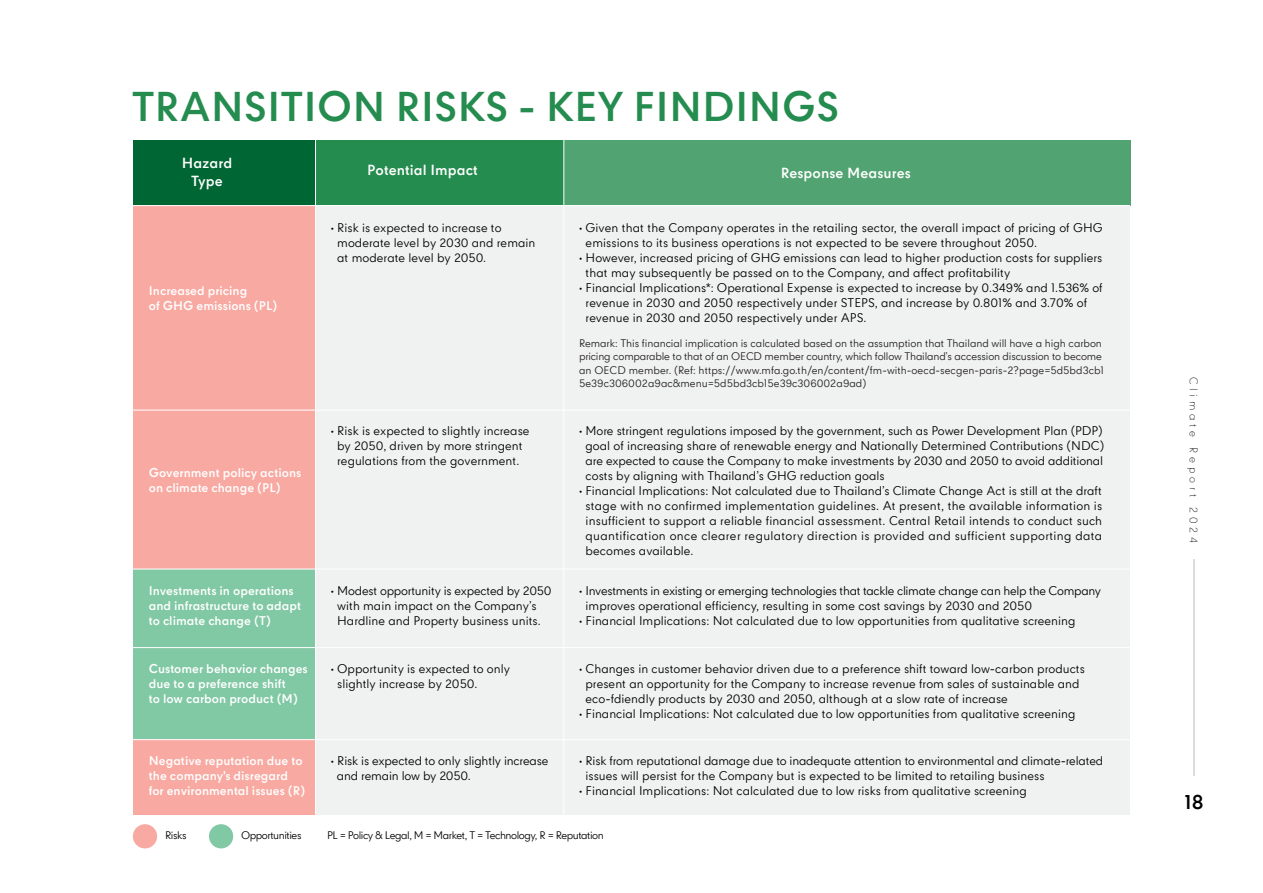
<style>
.page{position:relative;width:1263px;height:893px;background:#fff}
.page>*{position:absolute;margin:0;border:0;box-sizing:border-box;transform-origin:0 0}
.t1{font:700 39.75px "CPN";color:#258c4f}
.t2{font:700 19.5px "CPN";color:#000101}
.t3{font:700 13.95px/18px "CPN";letter-spacing:.005em;color:#fff;text-align:center}
.t4{font:12px/15px "CPN";color:#000}
.t5{font:700 12px/15px "CPN";color:#fff}
.t6{font:12px/15px "CPN";letter-spacing:-.03em;color:#000}
.t7{font:10.5px/13.5px "CPN";letter-spacing:-.01em;color:#231f20}
.t8{font:10.5px "CPN";letter-spacing:-.045em;color:#000}
.t9{font:300 10.5px "CPN";letter-spacing:.36em;color:#000101}
</style>
<div class="page">
<div style="left:315px;top:569px;width:815px;height:79px;background:#f0f1f1"></div>
<div style="left:133px;top:569px;width:183px;height:79px;background:#81c8a4"></div>
<div style="left:133px;top:140px;width:182px;height:66px;background:#063"></div>
<div style="left:315px;top:140px;width:249px;height:66px;background:#258c4f"></div>
<div style="left:564px;top:140px;width:566px;height:66px;background:#51a372"></div>
<div style="left:315px;top:206px;width:815px;height:204px;background:#f0f1f1"></div>
<div style="left:133px;top:206px;width:183px;height:204px;background:#f8a9a1"></div>
<div style="left:315px;top:410px;width:815px;height:159px;background:#f0f1f1"></div>
<div style="left:133px;top:410px;width:183px;height:159px;background:#f8a9a1"></div>
<div style="left:315px;top:648px;width:815px;height:92px;background:#f0f1f1"></div>
<div style="left:133px;top:648px;width:183px;height:92px;background:#81c8a4"></div>
<div style="left:315px;top:740px;width:815px;height:75px;background:#f0f1f1"></div>
<div style="left:133px;top:740px;width:183px;height:75px;background:#f8a9a1"></div>
<div style="left:133px;top:824px;width:24px;height:24px;background:#f8a9a1;border-radius:50%"></div>
<div style="left:209px;top:824px;width:24px;height:24px;background:#81c8a4;border-radius:50%"></div>
<hr style="left:315px;top:140px;width:1px;height:675px;background:#fff">
<hr style="left:563px;top:140px;width:1px;height:675px;background:#fff">
<hr style="left:132px;top:205px;width:998px;height:1px;background:#fff">
<hr style="left:132px;top:410px;width:998px;height:1px;background:#fff">
<hr style="left:132px;top:569px;width:998px;height:1px;background:#fff">
<hr style="left:132px;top:647px;width:998px;height:1px;background:#fff">
<hr style="left:132px;top:739px;width:998px;height:1px;background:#fff">
<hr style="left:1193px;top:560px;width:2px;height:216px;background:#dadcdd">
<h1 class="t1" style="left:132px;top:84px;width:709px">TRANSITION RISKS - KEY FINDINGS</h1>
<p class="t3" style="left:182px;top:154px;width:52px">Hazard<br>Type</p>
<p class="t3" style="left:367px;top:162px;width:112px">Potential Impact</p>
<p class="t3" style="left:781px;top:164px;width:132px">Response Measures</p>
<p class="t5" style="left:149px;top:284px;width:130px">Increased pricing<br>of GHG emissions (PL)</p>
<p class="t5" style="left:149px;top:465px;width:154px">Government policy actions on climate change (PL)</p>
<p class="t4" style="left:337px;top:221px;width:200px;text-indent:-6px">• Risk is expected to increase to moderate level by 2030 and remain at moderate level by 2050.</p>
<p class="t4" style="left:586px;top:221px;width:519px;text-indent:-7px">• Given that the Company operates in the retailing sector, the overall impact of pricing of GHG emissions to its business operations is not expected to be severe throughout 2050.</p>
<p class="t4" style="left:586px;top:251px;width:518px;text-indent:-7px">• However, increased pricing of GHG emissions can lead to higher production costs for suppliers that may subsequently be passed on to the Company, and affect profitability</p>
<p class="t4" style="left:586px;top:281px;width:518px;text-indent:-7px">• Financial Implications*: Operational Expense is expected to increase by 0.349% and 1.536% of revenue in 2030 and 2050 respectively under STEPS, and increase by 0.801% and 3.70% of revenue in 2030 and 2050 respectively under APS.</p>
<p class="t7" style="left:579px;top:337px;width:526px">Remark: This financial implication is calculated based on the assumption that Thailand will have a high carbon pricing comparable to that of an OECD member country, which follow Thailand’s accession discussion to become an OECD member. (Ref: https://www.mfa.go.th/en/content/fm-with-oecd-secgen-paris-2?page=5d5bd3cb1<br>5e39c306002a9ac&amp;menu=5d5bd3cb15e39c306002a9ad)</p>
<p class="t4" style="left:331px;top:424px;width:200px;text-align:center">• Risk is expected to slightly increase by 2050, driven by more stringent regulations from the government.</p>
<p class="t4" style="left:585px;top:424px;width:520px;text-indent:-6px">• More stringent regulations imposed by the government, such as Power Development Plan (PDP) goal of increasing share of renewable energy and Nationally Determined Contributions (NDC) are expected to cause the Company to make investments by 2030 and 2050 to avoid additional costs by aligning with Thailand’s GHG reduction goals</p>
<p class="t4" style="left:585px;top:484px;width:518px;text-align:justify;text-indent:-6px">• Financial Implications: Not calculated due to Thailand’s Climate Change Act is still at the draft stage with no confirmed implementation guidelines. At present, the available information is insufficient to support a reliable financial assessment. Central Retail intends to conduct such quantification once clearer regulatory direction is provided and sufficient supporting data becomes available.</p>
<p class="t5" style="left:149px;top:583px;width:154px">Investments in operations and infrastructure to adapt to climate change (T)</p>
<p class="t4" style="left:337px;top:584px;width:216px;text-indent:-6px">• Modest opportunity is expected by 2050 with main impact on the Company’s<br>Hardline and Property business units.</p>
<p class="t6" style="left:585px;top:584px;width:517px;text-indent:-6px">• Investments in existing or emerging technologies that tackle climate change can help the Company improves operational efficiency, resulting in some cost savings by 2030 and 2050</p>
<p class="t4" style="left:579px;top:614px;width:498px">• Financial Implications: Not calculated due to low opportunities from qualitative screening</p>
<p class="t5" style="left:149px;top:661px;width:160px">Customer behavior changes due to a preference shift<br>to low carbon product (M)</p>
<p class="t4" style="left:337px;top:662px;width:174px;text-indent:-6px">• Opportunity is expected to only slightly increase by 2050.</p>
<p class="t4" style="left:585px;top:662px;width:501px;text-indent:-6px">• Changes in customer behavior driven due to a preference shift toward low-carbon products present an opportunity for the Company to increase revenue from sales of sustainable and eco-fdiendly products by 2030 and 2050, although at a slow rate of increase</p>
<p class="t4" style="left:579px;top:707px;width:498px">• Financial Implications: Not calculated due to low opportunities from qualitative screening</p>
<p class="t5" style="left:149px;top:753px;width:158px">Negative reputation due to the company's disregard for environmental issues (R)</p>
<p class="t4" style="left:337px;top:754px;width:213px;text-indent:-6px">• Risk is expected to only slightly increase and remain low by 2050.</p>
<p class="t4" style="left:585px;top:754px;width:519px;text-indent:-6px">• Risk from reputational damage due to inadequate attention to environmental and climate-related issues will persist for the Company but is expected to be limited to retailing business</p>
<p class="t4" style="left:579px;top:784px;width:449px">• Financial Implications: Not calculated due to low risks from qualitative screening</p>
<p class="t8" style="left:165px;top:828px;width:23px">Risks</p>
<p class="t8" style="left:241px;top:828px;width:62px">Opportunities</p>
<p class="t8" style="left:327px;top:828px;width:278px">PL = Policy &amp; Legal, M = Market, T = Technology, R = Reputation</p>
<p class="t9" style="left:1201px;top:377px;width:167px;rotate:90deg">Climate Report 2024</p>
<h2 class="t2" style="left:1184px;top:791px;width:21px">18</h2>
</div>
